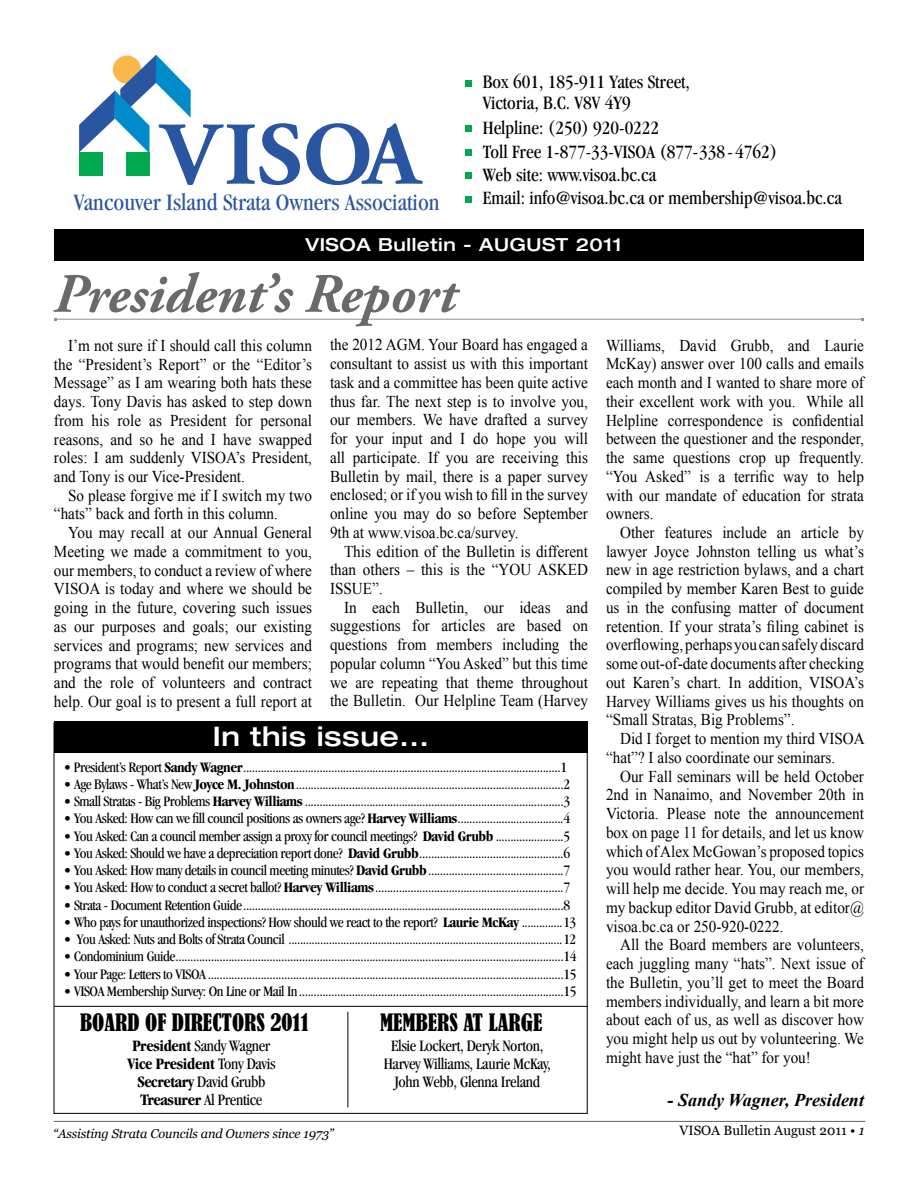
<style>
.page{position:relative;width:918px;height:1188px;background:#fff}
.page>*{position:absolute;margin:0;border:0;box-sizing:border-box;transform-origin:0 0}
.t1{font:700 89.4px "Adobe Garamond Pro";color:#2a55a1}
.t2{font:italic 700 55.5px "Adobe Garamond Pro";color:#696a6c}
.t3{font:500 expanded 27px "Helvetica Neue";letter-spacing:.02em;color:#fff}
.t4{font:condensed 24.3px "Garamond";color:#2a55a1}
.t5{font:condensed 22.5px "Bernard";color:#000}
.t6{font:condensed 19.5px/23.4px "Garamond";color:#000}
.t7{font:500 expanded 18px "Helvetica Neue";letter-spacing:.03em;color:#fff}
.t8{font:italic 700 18px "Times New Roman";color:#000}
.t9{font:16.5px/18.8px "Times New Roman";color:#000;text-align:justify;scale:.92 1}
.t10{font:700 condensed 16.5px/18px "Garamond";letter-spacing:-.02em;color:#000;text-align:center}
.t11{font:condensed 16.5px/18px "Garamond";letter-spacing:-.02em;color:#000;text-align:center}
.t12{font:condensed 15px "Garamond";letter-spacing:-.03em;color:#000}
.t13{font:13.5px "Georgia";color:#000}
.t14{font:italic 12.75px "Georgia";letter-spacing:-.01em;color:#000}
.s1{font-weight:700}
.s2{font-weight:400}
.s3{font-style:italic}
</style>
<div class="page">
<hr style="left:54px;top:1121px;width:811px;height:1px;background:#616264">
<hr style="left:56px;top:319px;width:806px;height:1px;background:#8e9092">
<div style="left:79px;top:152px;width:24px;height:24px;background:#00a94e"></div>
<div style="left:126px;top:153px;width:24px;height:23px;background:#00a94e"></div>
<svg style="left:79px;top:55px;width:112px;height:98px"></svg>
<div style="left:465px;top:81px;width:7px;height:6px;background:#00a94e"></div>
<div style="left:465px;top:126px;width:7px;height:6px;background:#00a94e"></div>
<div style="left:465px;top:149px;width:7px;height:7px;background:#00a94e"></div>
<div style="left:465px;top:172px;width:7px;height:6px;background:#00a94e"></div>
<div style="left:465px;top:196px;width:7px;height:6px;background:#00a94e"></div>
<div style="left:54px;top:230px;width:810px;height:31px;background:#000"></div>
<div style="left:54px;top:721px;width:534px;height:32px;background:#000"></div>
<hr style="left:54px;top:1006px;width:534px;height:1px;background:#000">
<hr style="left:348px;top:1012px;width:1px;height:95px;background:#000">
<p class="t6" style="left:483px;top:71px;width:209px;line-height:21px">Box 601, 185-911 Yates Street,<br>Victoria, B.C. V8V 4Y9</p>
<p class="t6" style="left:483px;top:116px;width:361px">Helpline: (250) 920-0222<br>Toll Free 1-877-33-VISOA (877-338 - 4762)<br>Web site: www.visoa.bc.ca<br>Email: info@visoa.bc.ca or membership@visoa.bc.ca</p>
<p class="t7" style="left:306px;top:233px;width:318px">VISOA Bulletin - AUGUST 2011</p>
<h1 class="t1" style="left:162px;top:103px;width:260px">VISOA</h1>
<h3 class="t4" style="left:74px;top:189px;width:367px">Vancouver Island Strata Owners Association</h3>
<h2 class="t2" style="left:54px;top:262px;width:404px">President’s Report</h2>
<p class="t9" style="left:54px;top:336px;width:282px;text-indent:14px">I’m not sure if I should call this column the “President’s Report” or the “Editor’s Message” as I am wearing both hats these days. Tony Davis has asked to step down from his role as President for personal reasons, and so he and I have swapped roles: I am suddenly VISOA’s President, and Tony is our Vice-President.</p>
<p class="t9" style="left:54px;top:486px;width:282px;text-indent:14px">So please forgive me if I switch my two “hats” back and forth in this column.</p>
<p class="t9" style="left:54px;top:523px;width:282px;text-indent:14px">You may recall at our Annual General Meeting we made a commitment to you, our members, to conduct a review of where VISOA is today and where we should be going in the future, covering such issues as our purposes and goals; our existing services and programs; new services and programs that would benefit our members; and the role of volunteers and contract help. Our goal is to present a full report at</p>
<p class="t9" style="left:330px;top:335px;width:282px">the 2012 AGM. Your Board has engaged a consultant to assist us with this important task and a committee has been quite active thus far. The next step is to involve you, our members. We have drafted a survey for your input and I do hope you will all participate. If you are receiving this Bulletin by mail, there is a paper survey enclosed; or if you wish to fill in the survey online you may do so before September 9th at www.visoa.bc.ca/survey.</p>
<p class="t9" style="left:330px;top:541px;width:282px;text-indent:14px">This edition of the Bulletin is different than others – this is the “YOU ASKED ISSUE”.</p>
<p class="t9" style="left:330px;top:598px;width:282px;text-indent:14px">In each Bulletin, our ideas and suggestions for articles are based on questions from members including the popular column “You Asked” but this time we are repeating that theme throughout the Bulletin. Our Helpline Team (Harvey</p>
<h3 class="t3" style="left:213px;top:720px;width:218px">In this issue...</h3>
<p class="t12" style="left:64px;top:758px;width:505px">• President’s Report <span class="s1">Sandy Wagner</span>............................................................................................................1</p>
<p class="t12" style="left:64px;top:776px;width:508px">• Age Bylaws - What’s New <span class="s1">Joyce M. Johnston</span>...........................................................................................2</p>
<p class="t12" style="left:64px;top:793px;width:508px">• Small Stratas - Big Problems <span class="s1">Harvey Williams</span>........................................................................................3</p>
<p class="t12" style="left:64px;top:810px;width:508px">• You Asked: How can we fill council positions as owners age? <span class="s1">Harvey Williams</span>....................................4</p>
<p class="t12" style="left:64px;top:827px;width:508px">• You Asked: Can a council member assign a proxy for council meetings? <span class="s1">David Grubb</span> .......................5</p>
<p class="t12" style="left:64px;top:845px;width:508px">• You Asked: Should we have a depreciation report done? <span class="s1">David Grubb</span>.................................................6</p>
<p class="t12" style="left:64px;top:862px;width:508px">• You Asked: How many details in council meeting minutes? <span class="s1">David Grubb</span>..............................................7</p>
<p class="t12" style="left:64px;top:879px;width:508px">• You Asked: How to conduct a secret ballot? <span class="s1">Harvey Williams</span>................................................................7</p>
<p class="t12" style="left:64px;top:896px;width:508px">• Strata - Document Retention Guide.............................................................................................................8</p>
<p class="t12" style="left:64px;top:914px;width:514px">• Who pays for unauthorized inspections? How should we react to the report? <span class="s1">Laurie McKay</span> ..............13</p>
<p class="t12" style="left:64px;top:931px;width:514px">• You Asked: Nuts and Bolts of Strata Council ...............................................................................................12</p>
<p class="t12" style="left:64px;top:948px;width:514px">• Condominium Guide....................................................................................................................................14</p>
<p class="t12" style="left:64px;top:965px;width:514px">• Your Page: Letters to VISOA .........................................................................................................................15</p>
<p class="t12" style="left:64px;top:983px;width:514px">• VISOA Membership Survey: On Line or Mail In..........................................................................................15</p>
<h3 class="t5" style="left:80px;top:1009px;width:231px">BOARD OF DIRECTORS 2011</h3>
<p class="t10" style="left:127px;top:1037px;width:150px">President <span class="s2">Sandy Wagner<br></span>Vice President <span class="s2">Tony Davis<br></span>Secretary <span class="s2">David Grubb<br></span>Treasurer <span class="s2">Al Prentice</span></p>
<h3 class="t5" style="left:380px;top:1009px;width:25px">MEMBERS</h3>
<h3 class="t5" style="left:463px;top:1009px;width:80px">AT LARGE</h3>
<p class="t11" style="left:384px;top:1037px;width:168px">Elsie Lockert, Deryk Norton,<br>Harvey Williams, Laurie McKay,<br>John Webb, Glenna Ireland</p>
<p class="t9" style="left:606px;top:335px;width:282px">Williams, David Grubb, and Laurie McKay) answer over 100 calls and emails each month and I wanted to share more of their excellent work with you. While all Helpline correspondence is confidential between the questioner and the responder, the same questions crop up frequently. “You Asked” is a terrific way to help with our mandate of education for strata owners.</p>
<p class="t9" style="left:606px;top:523px;width:282px;text-indent:14px">Other features include an article by lawyer Joyce Johnston telling us what’s new in age restriction bylaws, and a chart compiled by member Karen Best to guide us in the confusing matter of document retention. If your strata’s filing cabinet is overflowing, perhaps you can safely discard some out-of-date documents after checking out Karen’s chart. In addition, VISOA’s Harvey Williams gives us his thoughts on “Small Stratas, Big Problems”.</p>
<p class="t9" style="left:606px;top:729px;width:283px;text-indent:14px">Did I forget to mention my third VISOA “hat”? I also coordinate our seminars.</p>
<p class="t9" style="left:606px;top:767px;width:282px;text-indent:14px">Our Fall seminars will be held October 2nd in Nanaimo, and November 20th in Victoria. Please note the announcement box on page 11 for details, and let us know which of Alex McGowan’s proposed topics you would rather hear. You, our members, will help me decide. You may reach me, or my backup editor David Grubb, at editor@ visoa.bc.ca or 250-920-0222.</p>
<p class="t9" style="left:606px;top:935px;width:282px;text-indent:14px">All the Board members are volunteers, each juggling many “hats”. Next issue of the Bulletin, you’ll get to meet the Board members individually, and learn a bit more about each of us, as well as discover how you might help us out by volunteering. We might have just the “hat” for you!</p>
<p class="t8" style="left:668px;top:1087px;width:198px">- Sandy Wagner, President</p>
<p class="t14" style="left:53px;top:1126px;width:282px">“Assisting Strata Councils and Owners since 1973”</p>
<p class="t13" style="left:679px;top:1123px;width:187px">VISOA Bulletin August 2011 • <span class="s3">1</span></p>
</div>
